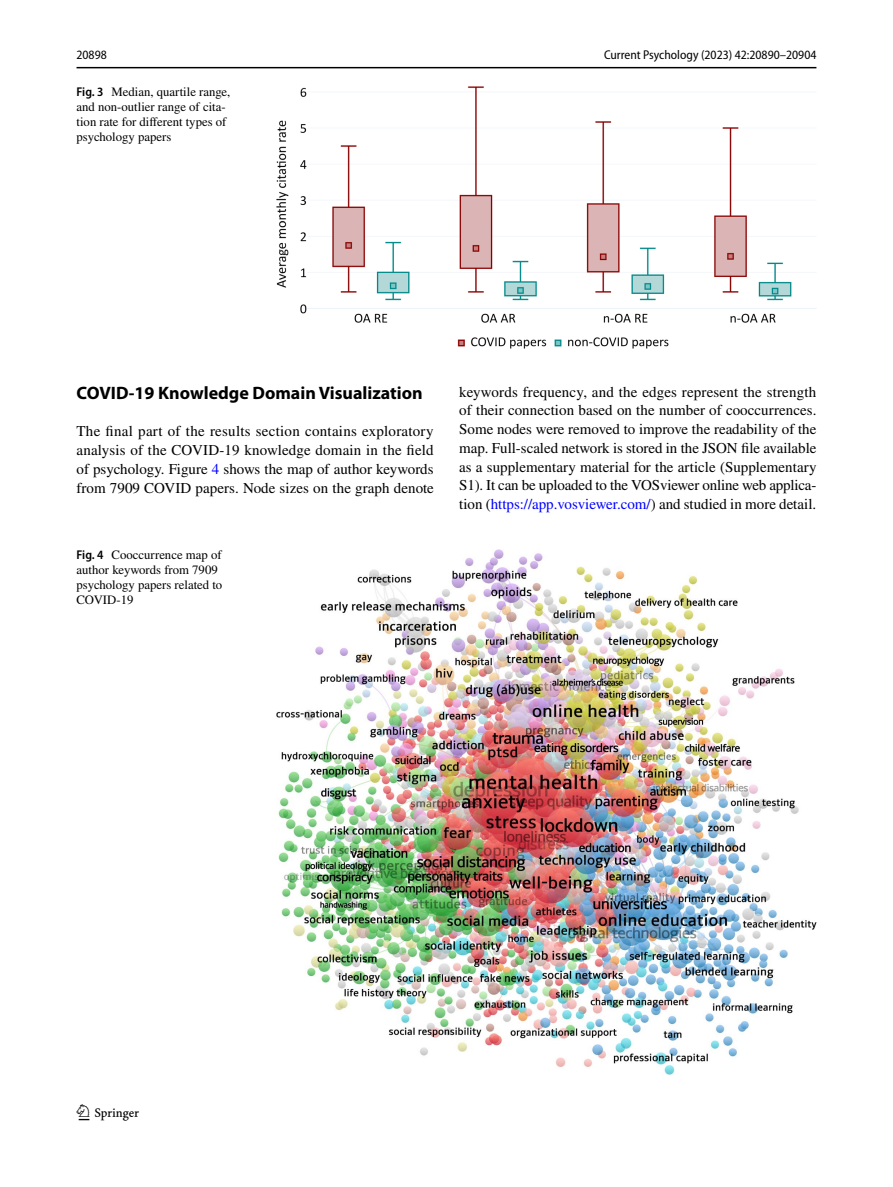
<style>
.page{position:relative;width:893px;height:1187px;background:#fff}
.page>*{position:absolute;margin:0;border:0;box-sizing:border-box;transform-origin:0 0}
.t1{font:22.5px "Springnew Regular 3";color:#000}
.t2{font:700 18px "Myriad Pro";color:#000}
.t3{font:15px/18.8px "STIX";color:#000;text-align:justify}
.t4{font:12.75px/15px "STIX";color:#000}
.t5{font:semi-condensed 12.75px "Myriad Pro";color:#000}
.s1{font-family:"Myriad Pro";font-weight:600;font-stretch:semi-condensed}
.s2{color:#00f}
</style>
<div class="page">
<hr style="left:77px;top:67px;width:739px;height:1px;background:#000">
<img style="left:276px;top:87px;width:540px;height:261px">
<img style="left:276px;top:549px;width:540px;height:524px">
<p class="t5" style="left:77px;top:48px;width:32px">20898</p>
<p class="t5" style="left:604px;top:48px;width:214px">Current Psychology (2023) 42:20890–20904</p>
<p class="t4" style="left:77px;top:85px;width:155px"><span class="s1">Fig. 3</span> Median, quartile range, and non-outlier range of cita&shy;tion rate for different types of psychology papers</p>
<p class="t2" style="left:77px;top:381px;width:348px">COVID‑19 Knowledge Domain Visualization</p>
<p class="t3" style="left:77px;top:423px;width:359px">The final part of the results section contains exploratory analysis of the COVID-19 knowledge domain in the field of psychology. Figure <span class="s2">4</span> shows the map of author keywords from 7909 COVID papers. Node sizes on the graph denote</p>
<p class="t4" style="left:77px;top:548px;width:147px"><span class="s1">Fig. 4</span> Cooccurrence map of author keywords from 7909 psychology papers related to<br>COVID-19</p>
<p class="t3" style="left:459px;top:383px;width:359px">keywords frequency, and the edges represent the strength of their connection based on the number of cooccurrences.<br>Some nodes were removed to improve the readability of the map. Full-scaled network is stored in the JSON file available as a supplementary material for the article (Supplementary S1). It can be uploaded to the VOSviewer online web applica&shy;tion (<span class="s2">https://app.vosviewer.com/</span>) and studied in more detail.</p>
<h1 class="t1" style="left:79px;top:1104px;width:62px">1 3</h1>
</div>
